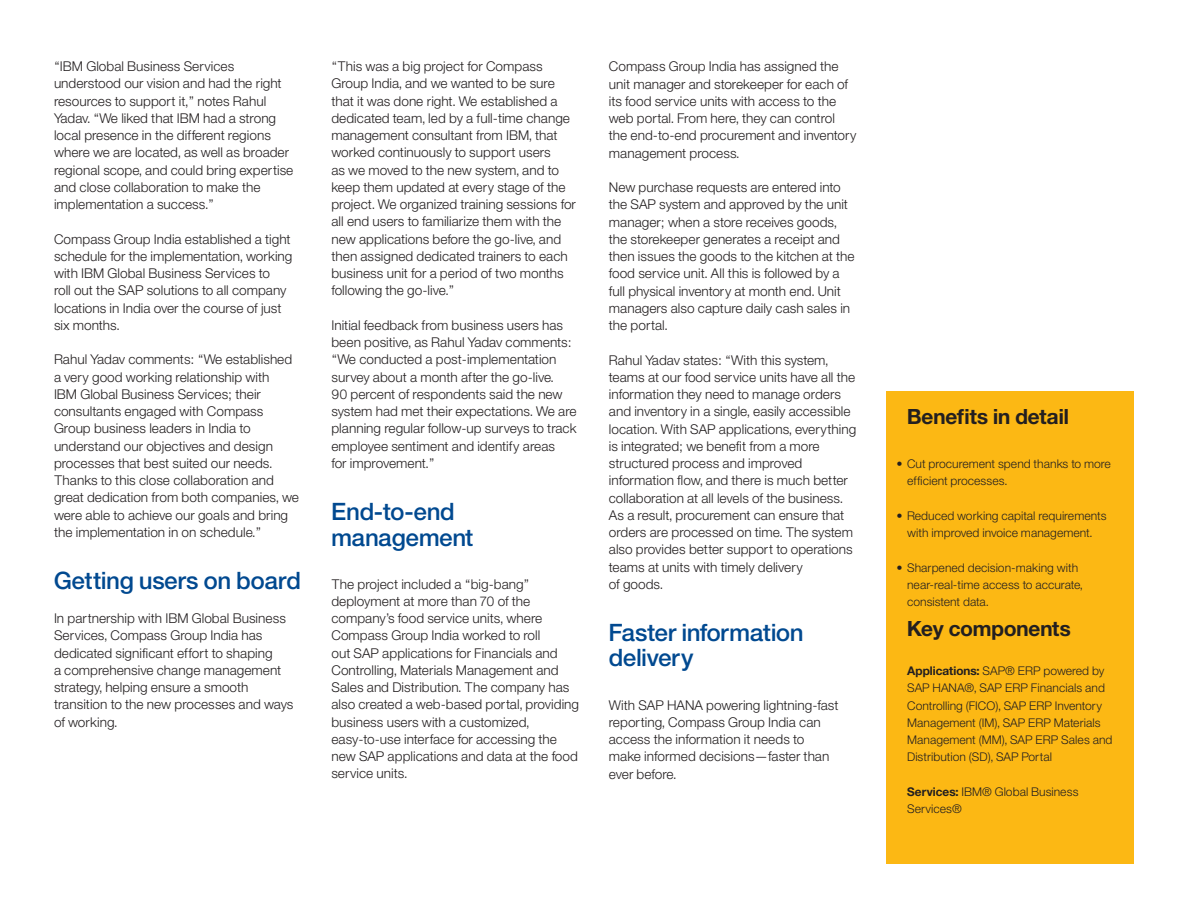
<style>
.page{position:relative;width:1188px;height:918px;background:#fff}
.page>*{position:absolute;margin:0;border:0;box-sizing:border-box;transform-origin:0 0}
.Main_Body_Text_Subhe{font:24px/25.8px "Helv Neue Mediumfor IBM";color:#014990}
.Main_Body_Gold_Panel{font:21px "Helv Neue Boldfor IBM";color:#231f20}
.Main_Body_Text{font:13.5px/17.2px "Helv Neue Lightfor IBM";color:#231f20}
.Main_Body_Gold_Panel-2{font:12px/17.2px "Helv Neue Lightfor IBM";color:#231f20}
.s1{font-family:"Helv Neue Boldfor IBM"}
</style>
<div class="page">
<div style="left:886px;top:391px;width:248px;height:473px;background:#fcb814"></div>
<p class="Main_Body_Text" style="left:54px;top:58px;width:241px">“IBM Global Business Services understood our vision and had the right resources to support it,” notes Rahul Yadav. “We liked that IBM had a strong local presence in the different regions where we are located, as well as broader regional scope, and could bring expertise and close collaboration to make the implementation a success.”</p>
<p class="Main_Body_Text" style="left:54px;top:230px;width:240px">Compass Group India established a tight schedule for the implementation, working with IBM Global Business Services to<br>roll out the SAP solutions to all company locations in India over the course of just six months.</p>
<p class="Main_Body_Text" style="left:54px;top:351px;width:247px">Rahul Yadav comments: “We established a very good working relationship with<br>IBM Global Business Services; their consultants engaged with Compass Group business leaders in India to understand our objectives and design processes that best suited our needs.<br>Thanks to this close collaboration and great dedication from both companies, we were able to achieve our goals and bring the implementation in on schedule.”</p>
<p class="Main_Body_Text_Subhe" style="left:54px;top:567px;width:248px">Getting users on board</p>
<p class="Main_Body_Text" style="left:54px;top:610px;width:241px">In partnership with IBM Global Business Services, Compass Group India has dedicated significant effort to shaping<br>a comprehensive change management strategy, helping ensure a smooth transition to the new processes and ways of working.</p>
<p class="Main_Body_Text" style="left:331px;top:58px;width:246px">“This was a big project for Compass Group India, and we wanted to be sure that it was done right. We established a dedicated team, led by a full-time change management consultant from IBM, that worked continuously to support users<br>as we moved to the new system, and to keep them updated at every stage of the project. We organized training sessions for all end users to familiarize them with the new applications before the go-live, and then assigned dedicated trainers to each business unit for a period of two months following the go-live.”</p>
<p class="Main_Body_Text" style="left:331px;top:316px;width:247px">Initial feedback from business users has been positive, as Rahul Yadav comments: “We conducted a post-implementation survey about a month after the go-live.<br>90 percent of respondents said the new system had met their expectations. We are planning regular follow-up surveys to track employee sentiment and identify areas<br>for improvement.”</p>
<p class="Main_Body_Text_Subhe" style="left:331px;top:498px;width:144px">End-to-end management</p>
<p class="Main_Body_Text" style="left:331px;top:575px;width:249px">The project included a “big-bang” deployment at more than 70 of the company’s food service units, where Compass Group India worked to roll<br>out SAP applications for Financials and Controlling, Materials Management and Sales and Distribution. The company has also created a web-based portal, providing business users with a customized, easy-to-use interface for accessing the new SAP applications and data at the food service units.</p>
<p class="Main_Body_Text" style="left:609px;top:58px;width:249px">Compass Group India has assigned the unit manager and storekeeper for each of its food service units with access to the web portal. From here, they can control the end-to-end procurement and inventory management process.</p>
<p class="Main_Body_Text" style="left:609px;top:178px;width:247px">New purchase requests are entered into the SAP system and approved by the unit manager; when a store receives goods, the storekeeper generates a receipt and then issues the goods to the kitchen at the food service unit. All this is followed by a full physical inventory at month end. Unit managers also capture daily cash sales in the portal.</p>
<p class="Main_Body_Text" style="left:609px;top:351px;width:249px">Rahul Yadav states: “With this system, teams at our food service units have all the information they need to manage orders and inventory in a single, easily accessible location. With SAP applications, everything is integrated; we benefit from a more structured process and improved information flow, and there is much better collaboration at all levels of the business.<br>As a result, procurement can ensure that orders are processed on time. The system also provides better support to operations teams at units with timely delivery<br>of goods.</p>
<p class="Main_Body_Text_Subhe" style="left:609px;top:619px;width:196px">Faster information delivery</p>
<p class="Main_Body_Text" style="left:609px;top:696px;width:231px">With SAP HANA powering lightning-fast reporting, Compass Group India can access the information it needs to make informed decisions—faster than ever before.</p>
<p class="Main_Body_Gold_Panel" style="left:907px;top:403px;width:163px">Benefits in detail</p>
<p class="Main_Body_Gold_Panel-2" style="left:907px;top:455px;width:205px;text-indent:-11px">• Cut procurement spend thanks to more efficient processes.</p>
<p class="Main_Body_Gold_Panel-2" style="left:897px;top:507px;width:212px;text-align:center">• Reduced working capital requirements with improved invoice management.</p>
<p class="Main_Body_Gold_Panel-2" style="left:907px;top:558px;width:177px;text-indent:-11px">• Sharpened decision-making with near-real-time access to accurate, consistent data.</p>
<p class="Main_Body_Gold_Panel" style="left:907px;top:615px;width:165px">Key components</p>
<p class="Main_Body_Gold_Panel-2" style="left:907px;top:662px;width:207px"><span class="s1">Applications:</span> SAP® ERP powered by SAP HANA®, SAP ERP Financials and Controlling (FICO), SAP ERP Inventory Management (IM), SAP ERP Materials Management (MM), SAP ERP Sales and Distribution (SD), SAP Portal</p>
<p class="Main_Body_Gold_Panel-2" style="left:907px;top:783px;width:173px"><span class="s1">Services:</span> IBM® Global Business<br>Services®</p>
</div>
